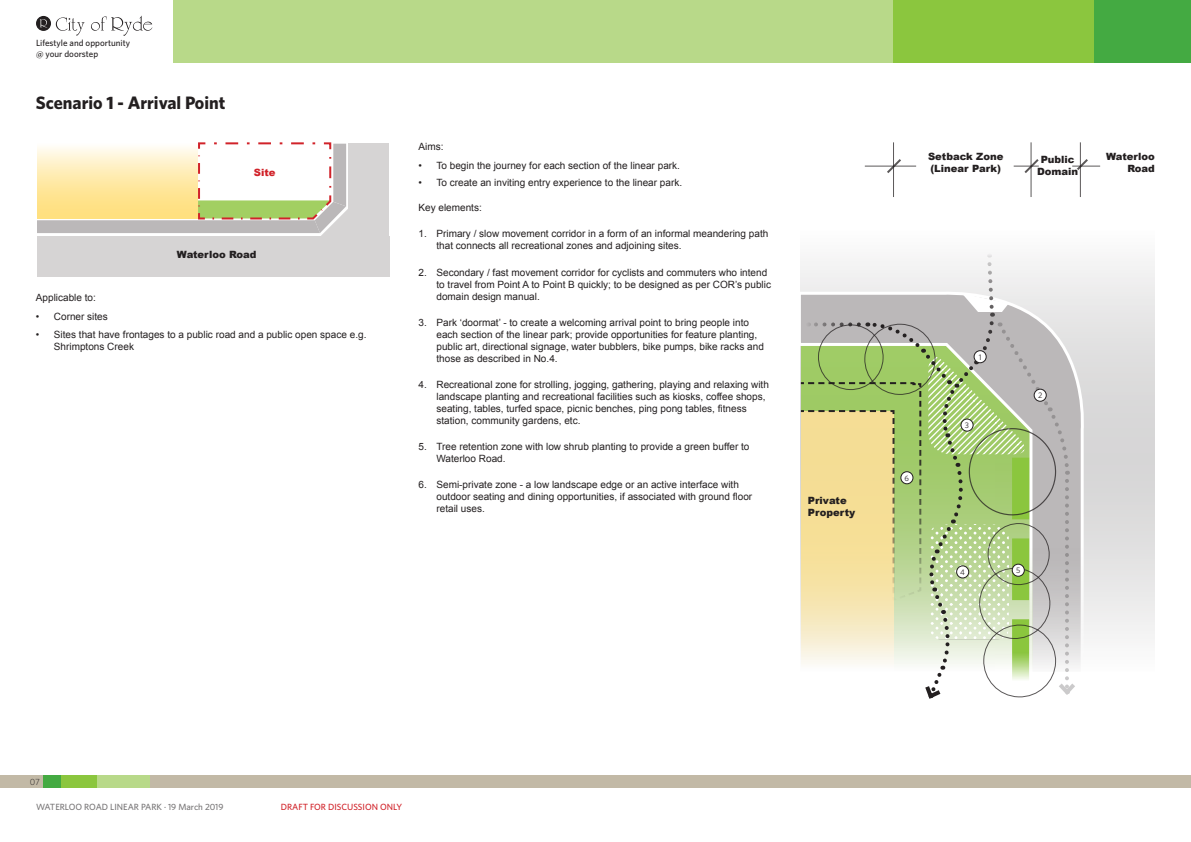
<style>
.page{position:relative;width:1191px;height:842px;background:#fff}
.page>*{position:absolute;margin:0;border:0;box-sizing:border-box;transform-origin:0 0}
.Section_header{font:700 18px "Whitney";color:#231f20}
.Body{font:10px/12px "Arial";color:#231f20}
.Body_Bold{font:900 10px/12px "Arial";color:#231f20}
.Body_Bold-2{font:900 10px "Arial";color:#d1232a}
.t1{font:500 9px/10.8px "Whitney";color:#231f20}
.t2{font:500 9px "Whitney";color:#787677}
.t3{font:500 9px "Whitney";color:#d1232a}
.t4{font:300 9px "Whitney";color:#231f20}
.t5{font:8px "Whitney";color:#231f20}
</style>
<div class="page">
<div style="left:1px;top:0;width:892px;height:62px;background:#b8d989"></div>
<div style="left:893px;top:0;width:231px;height:62px;background:#8bc63e"></div>
<div style="left:1094px;top:0;width:97px;height:62px;background:#44aa42"></div>
<div style="left:1px;top:775px;width:1190px;height:12px;background:#c2b9a6"></div>
<div style="left:96px;top:775px;width:53px;height:12px;background:#b8d989"></div>
<div style="left:55px;top:775px;width:41px;height:12px;background:#8bc63e"></div>
<div style="left:43px;top:775px;width:17px;height:12px;background:#44aa42"></div>
<div style="left:0;top:0;width:173px;height:69px;background:#fff"></div>
<svg style="left:36px;top:16px;width:116px;height:20px"></svg>
<svg style="left:989px;top:253px;width:166px;height:386px;fill:#e0e0e0"></svg>
<div style="left:37px;top:236px;width:352px;height:41px;background:#d6d4d4"></div>
<div style="left:348px;top:143px;width:41px;height:134px;background:#d6d4d4"></div>
<svg style="left:37px;top:142px;width:311px;height:94px"></svg>
<svg style="left:1076px;top:291px;width:8px;height:375px"></svg>
<hr style="left:893px;top:142px;width:1px;height:55px;background:#231f20">
<hr style="left:1030px;top:142px;width:1px;height:55px;background:#231f20">
<hr style="left:1080px;top:142px;width:1px;height:55px;background:#231f20">
<hr style="left:864px;top:166px;width:52px;height:1px;background:#231f20">
<svg style="left:885px;top:158px;width:17px;height:17px"></svg>
<svg style="left:1013px;top:153px;width:87px;height:25px"></svg>
<svg style="left:800px;top:254px;width:276px;height:445px"></svg>
<p class="t1" style="left:36px;top:37px;width:96px">Lifestyle and opportunity @ your doorstep</p>
<p class="Section_header" style="left:36px;top:91px;width:191px">Scenario 1 - Arrival Point</p>
<p class="Body_Bold-2" style="left:254px;top:165px;width:23px">Site</p>
<p class="Body_Bold" style="left:177px;top:248px;width:81px">Waterloo Road</p>
<p class="Body" style="left:36px;top:291px;width:62px">Applicable to:</p>
<p class="Body" style="left:36px;top:310px;width:73px">• Corner sites</p>
<p class="Body" style="left:54px;top:328px;width:314px;text-indent:-18px">• Sites that have frontages to a public road and a public open space e.g.<br>Shrimptons Creek</p>
<p class="Body" style="left:418px;top:140px;width:26px">Aims:</p>
<p class="Body" style="left:418px;top:159px;width:263px">• To begin the journey for each section of the linear park.</p>
<p class="Body" style="left:418px;top:177px;width:265px">• To create an inviting entry experience to the linear park.</p>
<p class="Body" style="left:418px;top:202px;width:65px">Key elements:</p>
<p class="Body" style="left:436px;top:228px;width:333px;text-indent:-18px">1. Primary / slow movement corridor in a form of an informal meandering path that connects all recreational zones and adjoining sites.</p>
<p class="Body" style="left:436px;top:266px;width:336px;text-indent:-18px">2. Secondary / fast movement corridor for cyclists and commuters who intend to travel from Point A to Point B quickly; to be designed as per COR’s public domain design manual.</p>
<p class="Body" style="left:436px;top:316px;width:329px;text-indent:-18px">3. Park ‘doormat’ - to create a welcoming arrival point to bring people into each section of the linear park; provide opportunities for feature planting, public art, directional signage, water bubblers, bike pumps, bike racks and those as described in No.4.</p>
<p class="Body" style="left:436px;top:378px;width:334px;text-indent:-18px">4. Recreational zone for strolling, jogging, gathering, playing and relaxing with landscape planting and recreational facilities such as kiosks, coffee shops, seating, tables, turfed space, picnic benches, ping pong tables, fitness station, community gardens, etc.</p>
<p class="Body" style="left:436px;top:441px;width:314px;text-indent:-18px">5. Tree retention zone with low shrub planting to provide a green buffer to<br>Waterloo Road.</p>
<p class="Body" style="left:436px;top:479px;width:317px;text-indent:-18px">6. Semi-private zone - a low landscape edge or an active interface with outdoor seating and dining opportunities, if associated with ground floor retail uses.</p>
<p class="Body_Bold" style="left:808px;top:494px;width:49px">Private<br>Property</p>
<p class="Body_Bold" style="left:928px;top:150px;width:77px">Setback Zone (Linear Park)</p>
<p class="Body_Bold" style="left:1037px;top:153px;width:43px;text-align:center">Public<br>Domain</p>
<p class="Body_Bold" style="left:1106px;top:150px;width:50px;text-align:right">Waterloo<br>Road</p>
<p class="t5" style="left:904px;top:473px;width:6px">6</p>
<p class="t5" style="left:978px;top:352px;width:4px">1</p>
<p class="t5" style="left:965px;top:420px;width:6px">3</p>
<p class="t5" style="left:1038px;top:390px;width:6px">2</p>
<p class="t5" style="left:960px;top:567px;width:6px">4</p>
<p class="t5" style="left:1016px;top:565px;width:6px">5</p>
<p class="t4" style="left:30px;top:776px;width:12px">07</p>
<p class="t2" style="left:36px;top:801px;width:189px">WATERLOO ROAD LINEAR PARK · 19 March 2019</p>
<p class="t3" style="left:281px;top:801px;width:123px">DRAFT FOR DISCUSSION ONLY</p>
</div>
